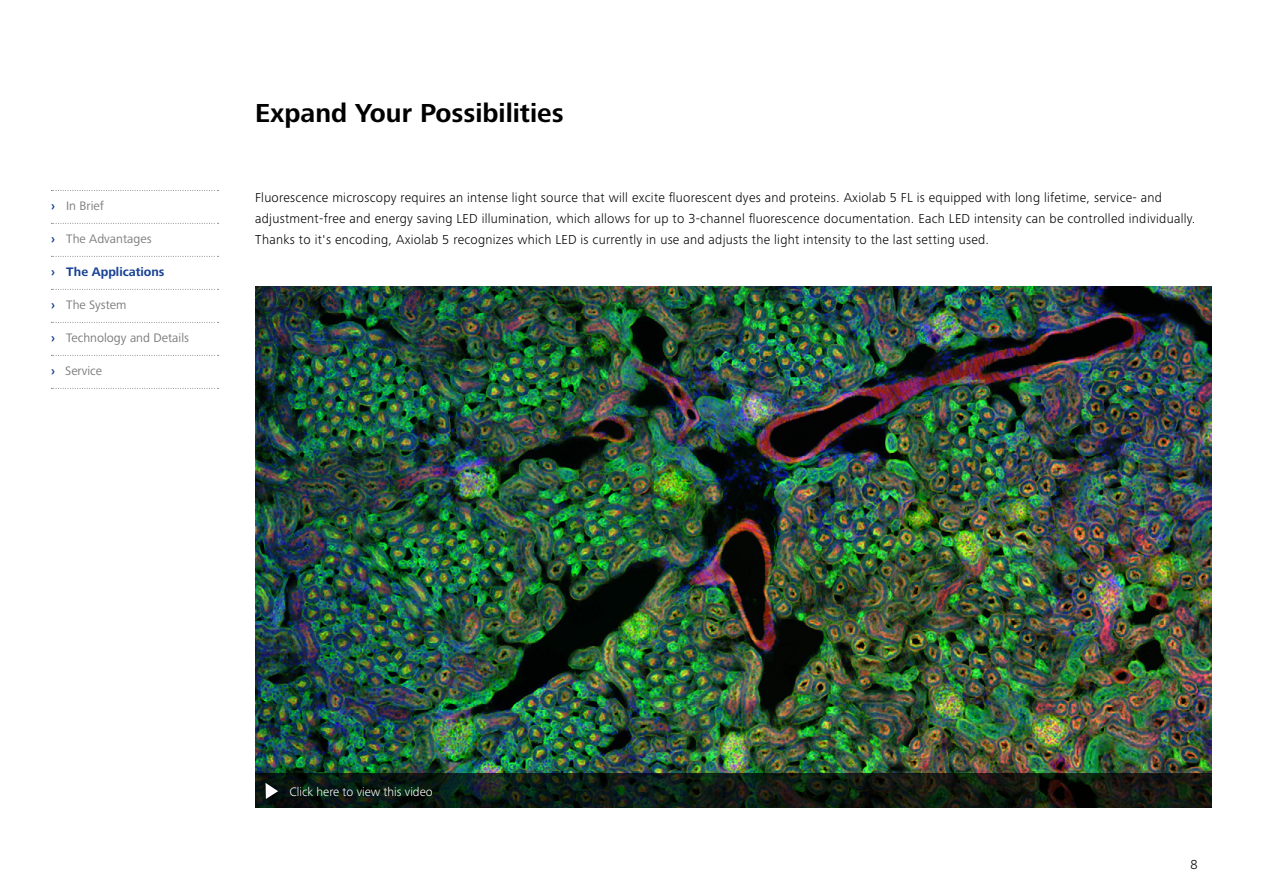
<style>
.page{position:relative;width:1263px;height:893px;background:#fff}
.page>*{position:absolute;margin:0;border:0;box-sizing:border-box;transform-origin:0 0}
.t1{font:700 27px "Zeiss Frutiger Next Pro";color:#000}
.t2{font:300 13.5px/21.3px "Zeiss Frutiger Next Pro";letter-spacing:.02em;color:#000}
.t3{font:12.75px "Zeiss Frutiger Next Pro";color:#7c7b7b}
.t4{font:300 12.75px "Zeiss Frutiger Next Pro";color:#fff}
.t5{font:700 12.75px "Zeiss Frutiger Next Pro";color:#164194}
.s1{font-weight:700;color:#164194}
</style>
<div class="page">
<img style="left:255px;top:287px;width:957px;height:487px">
<svg style="left:255px;top:774px;width:957px;height:34px;background:#0f1a11"></svg>
<div style="left:264px;top:782px;width:21px;height:23px;background:#000;opacity:.75"></div>
<svg style="left:266px;top:783px;width:12px;height:16px"></svg>
<svg style="left:51px;top:190px;width:168px;height:1px"></svg>
<svg style="left:51px;top:223px;width:168px;height:1px"></svg>
<svg style="left:51px;top:256px;width:168px;height:1px"></svg>
<svg style="left:51px;top:289px;width:168px;height:1px"></svg>
<svg style="left:51px;top:322px;width:168px;height:1px"></svg>
<svg style="left:51px;top:355px;width:168px;height:1px"></svg>
<svg style="left:51px;top:388px;width:168px;height:1px"></svg>
<p class="t3" style="left:51px;top:199px;width:54px"><span class="s1">›</span> In Brief</p>
<p class="t3" style="left:51px;top:232px;width:102px"><span class="s1">›</span> The Advantages</p>
<p class="t5" style="left:51px;top:265px;width:115px">› The Applications</p>
<p class="t3" style="left:51px;top:298px;width:77px"><span class="s1">›</span> The System</p>
<p class="t3" style="left:51px;top:331px;width:140px"><span class="s1">›</span> Technology and Details</p>
<p class="t3" style="left:51px;top:364px;width:53px"><span class="s1">›</span> Service</p>
<h1 class="t1" style="left:255px;top:97px;width:310px">Expand Your Possibilities</h1>
<p class="t2" style="left:255px;top:187px;width:942px">Fluorescence microscopy requires an intense light source that will excite fluorescent dyes and proteins. Axiolab 5 FL is equipped with long lifetime, service- and adjustment-free and energy saving LED illumination, which allows for up to 3-channel fluorescence documentation. Each LED intensity can be controlled individually.<br>Thanks to it's encoding, Axiolab 5 recognizes which LED is currently in use and adjusts the light intensity to the last setting used.</p>
<p class="t4" style="left:289px;top:784px;width:145px">Click here to view this video</p>
<p class="t2" style="left:1190px;top:853px;width:9px">8</p>
</div>
